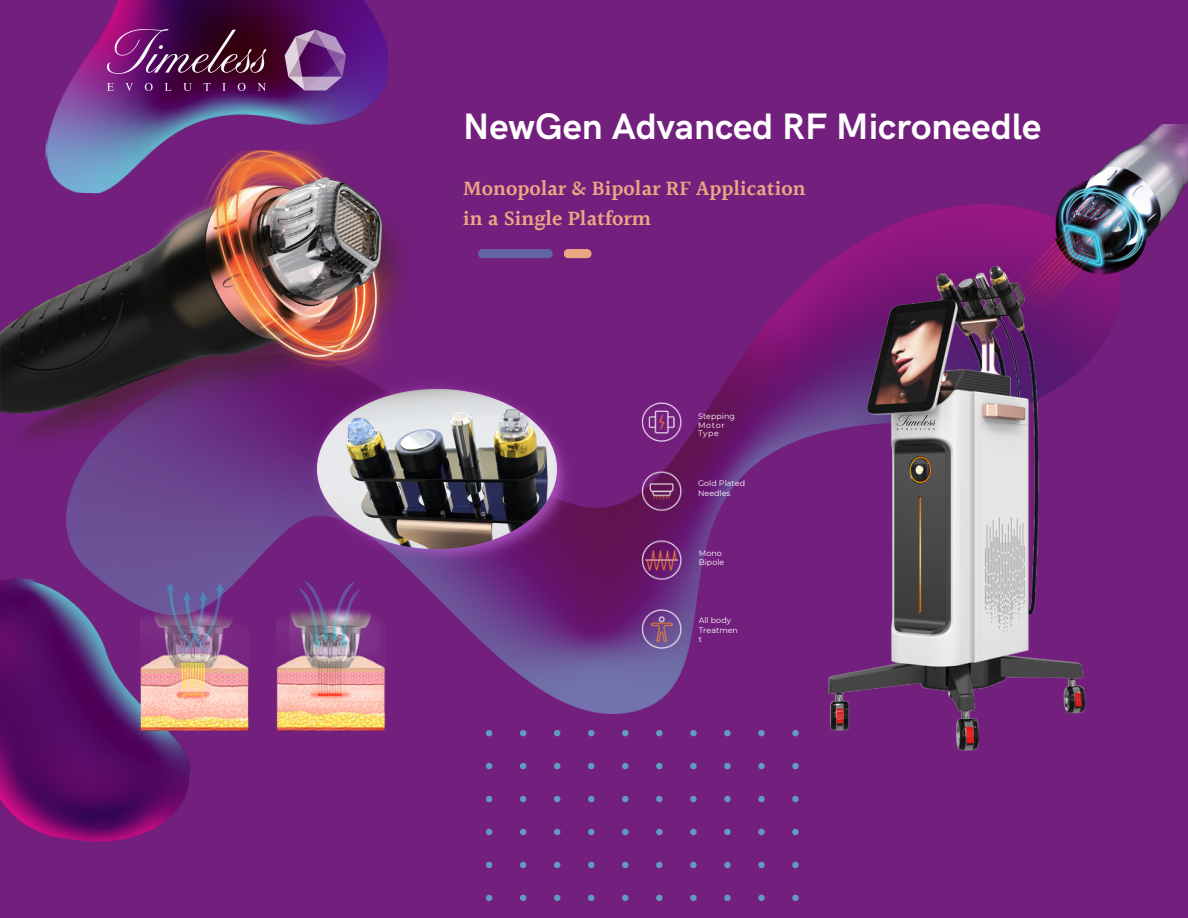
<style>
.page{position:relative;width:1188px;height:918px;background:#731f7d}
.page>*{position:absolute;margin:0;border:0;box-sizing:border-box;transform-origin:0 0}
.t1{font:700 36.9px "HK Grotesk";color:#fff}
.t2{font:600 21.15px/29.2px "Halant";color:#eba683}
.t3{font:7.95px/9.4px "Montserrat";letter-spacing:.005em;color:#fff}
.t4{font:7.95px/9px "Montserrat";letter-spacing:.04em;color:#fff}
</style>
<div class="page">
<img style="left:67px;top:205px;width:942px;height:508px">
<img style="left:0;top:202px;width:464px;height:250px">
<svg style="left:478px;top:249px;width:75px;height:9px"></svg>
<svg style="left:564px;top:249px;width:14px;height:9px"></svg>
<img style="left:429px;top:165px;width:86px;height:68px">
<img style="left:578px;top:226px;width:521px;height:525px">
<img style="left:1009px;top:125px;width:179px;height:189px">
<img style="left:0;top:569px;width:211px;height:273px">
<img style="left:45px;top:0;width:343px;height:202px">
<svg style="left:486px;top:730px;width:313px;height:171px"></svg>
<img style="left:277px;top:576px;width:109px;height:155px">
<img style="left:140px;top:576px;width:108px;height:169px">
<img style="left:305px;top:373px;width:273px;height:198px">
<img style="left:894px;top:411px;width:44px;height:23px">
<img style="left:92px;top:13px;width:270px;height:94px">
<h1 class="t1" style="left:463px;top:106px;width:580px">NewGen Advanced RF Microneedle</h1>
<p class="t2" style="left:463px;top:175px;width:344px">Monopolar &amp; Bipolar RF Application in a Single Platform</p>
<p class="t4" style="left:698px;top:411px;width:38px">Stepping<br>Motor<br>Type</p>
<p class="t3" style="left:698px;top:479px;width:48px">Gold Plated<br>Needles</p>
<p class="t3" style="left:699px;top:548px;width:27px">Mono<br>Bipole</p>
<p class="t3" style="left:699px;top:616px;width:41px">All body<br>Treatmen t</p>
</div>
